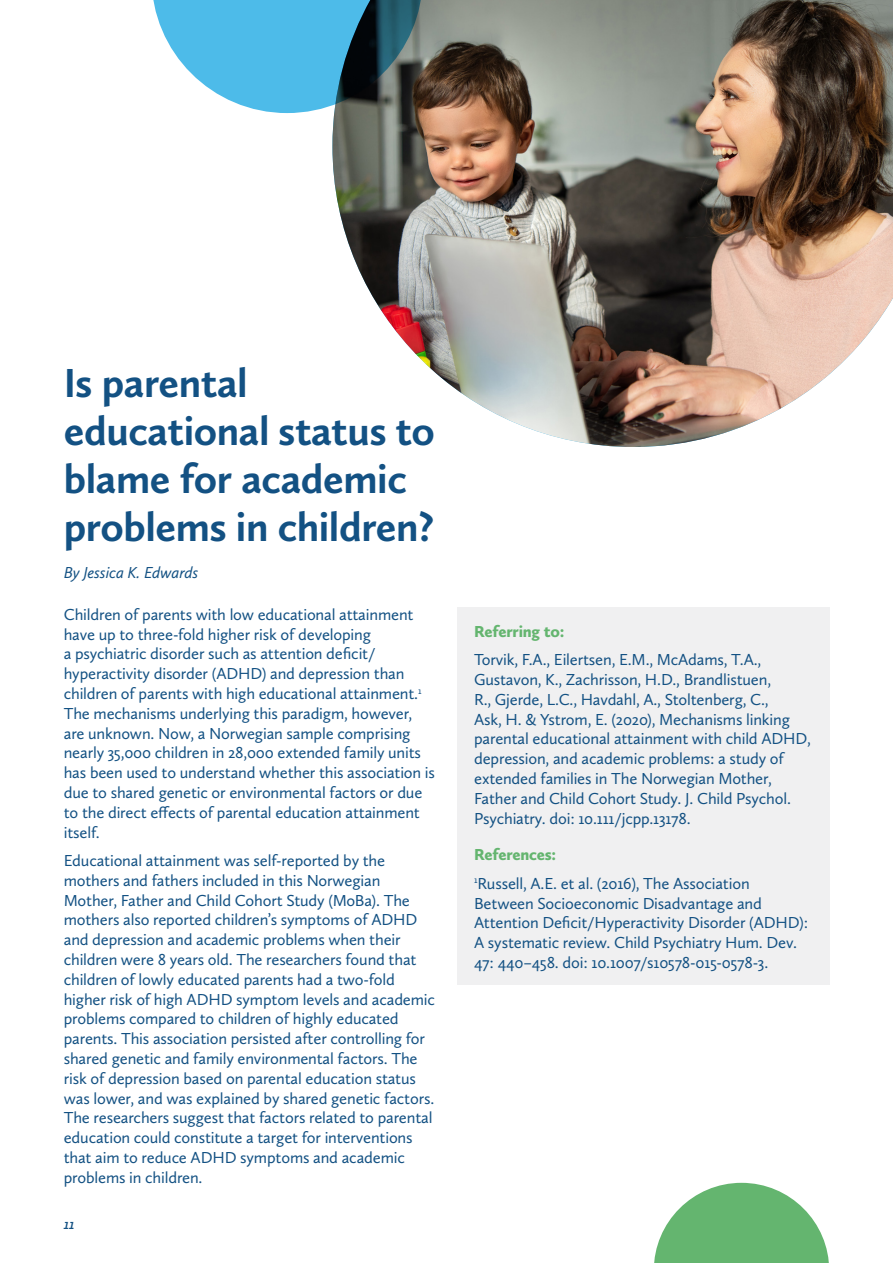
<style>
.page{position:relative;width:893px;height:1263px;background:#fff}
.page>*{position:absolute;margin:0;border:0;box-sizing:border-box;transform-origin:0 0}
.t1{font:700 42px/48px "Calluna Sans";letter-spacing:-.01em;color:#135183}
.t2{font:16.5px/19.8px "Calluna Sans";letter-spacing:-.01em;color:#135183}
.t3{font:italic 16.5px "Calluna Sans";letter-spacing:-.01em;color:#135183}
.t4{font:900 16.5px "Calluna Sans";letter-spacing:-.01em;color:#64b56f}
.t5{font:italic 600 15px "Calluna Sans";color:#135183}
.s1{font-weight:900;color:#64b56f}
</style>
<div class="page">
<svg style="left:153px;top:0;width:179px;height:113px"></svg>
<svg style="left:654px;top:1183px;width:175px;height:80px"></svg>
<div style="left:457px;top:607px;width:372px;height:378px;background:#f0f0f1"></div>
<img style="left:332px;top:0;width:561px;height:447px">
<h1 class="t1" style="left:64px;top:358px;width:373px">Is parental educational status to blame for academic problems in children?</h1>
<p class="t3" style="left:64px;top:562px;width:136px">By Jessica K. Edwards</p>
<p class="t2" style="left:64px;top:604px;width:373px">Children of parents with low educational attainment have up to three-fold higher risk of developing<br>a psychiatric disorder such as attention deficit/ hyperactivity disorder (ADHD) and depression than children of parents with high educational attainment.<sup>1<br></sup>The mechanisms underlying this paradigm, however, are unknown. Now, a Norwegian sample comprising nearly 35,000 children in 28,000 extended family units has been used to understand whether this association is due to shared genetic or environmental factors or due to the direct effects of parental education attainment itself.</p>
<p class="t2" style="left:64px;top:850px;width:373px">Educational attainment was self-reported by the mothers and fathers included in this Norwegian Mother, Father and Child Cohort Study (MoBa). The mothers also reported children’s symptoms of ADHD and depression and academic problems when their children were 8 years old. The researchers found that children of lowly educated parents had a two-fold higher risk of high ADHD symptom levels and academic problems compared to children of highly educated parents. This association persisted after controlling for shared genetic and family environmental factors. The risk of depression based on parental education status was lower, and was explained by shared genetic factors.<br>The researchers suggest that factors related to parental education could constitute a target for interventions that aim to reduce ADHD symptoms and academic problems in children.</p>
<p class="t5" style="left:64px;top:1214px;width:13px">11</p>
<p class="t4" style="left:474px;top:621px;width:92px">Referring to:</p>
<p class="t2" style="left:474px;top:649px;width:338px">Torvik, F.A., Eilertsen, E.M., McAdams, T.A., Gustavon, K., Zachrisson, H.D., Brandlistuen,<br>R., Gjerde, L.C., Havdahl, A., Stoltenberg, C.,<br>Ask, H. &amp; Ystrom, E. (2020), Mechanisms linking parental educational attainment with child ADHD, depression, and academic problems: a study of extended families in The Norwegian Mother, Father and Child Cohort Study. J. Child Psychol.<br>Psychiatry. doi: 10.111/jcpp.13178.</p>
<p class="t2" style="left:474px;top:840px;width:277px;line-height:28.3px"><span class="s1">References:<br></span><sup>1</sup>Russell, A.E. et al. (2016), The Association</p>
<p class="t2" style="left:474px;top:893px;width:336px">Between Socioeconomic Disadvantage and Attention Deficit/Hyperactivity Disorder (ADHD):<br>A systematic review. Child Psychiatry Hum. Dev.<br>47: 440–458. doi: 10.1007/s10578-015-0578-3.</p>
</div>
